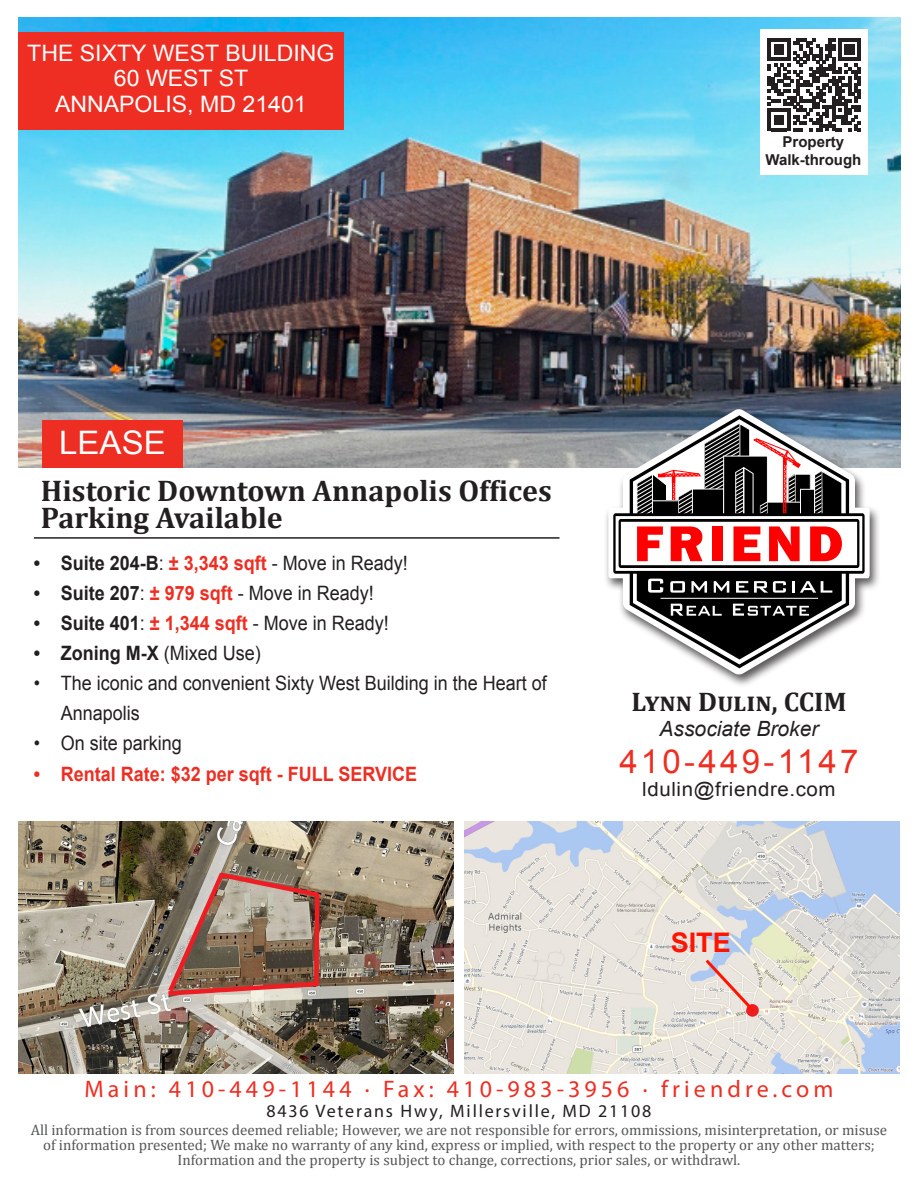
<style>
.page{position:relative;width:918px;height:1188px;background:#fff}
.page>*{position:absolute;margin:0;border:0;box-sizing:border-box;transform-origin:0 0}
.t1{font:33px "Arial";letter-spacing:.1em;color:#ee2e22}
.t2{font:32.4px "Arial";color:#fff}
.t3{font:700 30px "Cambria";color:#231f20}
.t4{font:700 27px "Cambria";color:#231f20}
.t5{font:700 27px "Arial";color:#ff1400}
.t6{font:24px "Myriad Pro";letter-spacing:.17em;color:#ee2e22}
.t7{font:22.65px "Arial";color:#fff}
.t8{font:italic 21px "Arial";color:#231f20}
.t9{font:19.8px/30px "Arial";color:#231f20;scale:.91 1}
.t10{font:700 19.8px "Arial";color:#ee2e22;scale:.91 1}
.t11{font:700 19.8px "Arial";color:#231f20;scale:.91 1}
.t12{font:19.5px "Arial";letter-spacing:.03em;color:#231f20;scale:1.05 1}
.t13{font:18px "Myriad Pro";letter-spacing:.1em;color:#231f20}
.t14{font:15px/15px "Cambria";color:#545557;text-align:center}
.t15{font:700 15px/18px "Arial";color:#231f20;text-align:center}
.s1{font-weight:700}
.s2{font-weight:700;color:#ee2e22}
.s3{font-weight:400}
</style>
<div class="page">
<img style="left:18px;top:18px;width:882px;height:450px">
<img style="left:18px;top:822px;width:436px;height:251px">
<img style="left:464px;top:822px;width:436px;height:251px">
<svg style="left:164px;top:868px;width:159px;height:130px;background:#997a6a"></svg>
<div style="left:746px;top:1004px;width:13px;height:13px;border:4px solid #ee1d23;border-radius:50%"></div>
<svg style="left:702px;top:956px;width:55px;height:59px;background:#e4cfcb"></svg>
<div style="left:604px;top:407px;width:277px;height:281px;background:#231f20;opacity:.75"></div>
<svg style="left:608px;top:409px;width:262px;height:266px"></svg>
<hr style="left:34px;top:537px;width:525px;height:2px;background:#231f20">
<div style="left:42px;top:420px;width:141px;height:48px;background:#ee2e22"></div>
<div style="left:18px;top:32px;width:326px;height:98px;background:#ee2e22"></div>
<div style="left:760px;top:30px;width:108px;height:145px;background:#fff"></div>
<svg style="left:768px;top:38px;width:93px;height:93px"></svg>
<p class="t7" style="left:27px;top:38px;width:309px">THE SIXTY WEST BUILDING</p>
<p class="t7" style="left:114px;top:64px;width:136px">60 WEST ST</p>
<p class="t7" style="left:55px;top:89px;width:253px">ANNAPOLIS, MD 21401</p>
<p class="t15" style="left:766px;top:133px;width:97px">Property<br>Walk-through</p>
<p class="t2" style="left:59px;top:422px;width:108px">LEASE</p>
<p class="t3" style="left:41px;top:472px;width:513px">Historic Downtown Annapolis Offices</p>
<p class="t3" style="left:41px;top:499px;width:244px">Parking Available</p>
<p class="t9" style="left:34px;top:548px;width:412px"><span class="s1">• Suite 204-B</span>: <span class="s2">± 3,343 sqft</span> - Move in Ready!</p>
<p class="t9" style="left:34px;top:578px;width:375px"><span class="s1">• Suite 207</span>: <span class="s2">± 979 sqft</span> - Move in Ready!</p>
<p class="t9" style="left:34px;top:608px;width:392px"><span class="s1">• Suite 401</span>: <span class="s2">± 1,344 sqft</span> - Move in Ready!</p>
<p class="t11" style="left:34px;top:640px;width:251px">• Zoning M-X <span class="s3">(Mixed Use)</span></p>
<p class="t9" style="left:61px;top:668px;width:535px;text-indent:-27px">• The iconic and convenient Sixty West Building in the Heart of<br>Annapolis</p>
<p class="t9" style="left:34px;top:728px;width:164px">• On site parking</p>
<p class="t10" style="left:34px;top:761px;width:423px">• Rental Rate: $32 per sqft - FULL SERVICE</p>
<p class="t4" style="left:632px;top:686px;width:217px">Lynn Dulin, CCIM</p>
<p class="t8" style="left:660px;top:715px;width:160px">Associate Broker</p>
<p class="t1" style="left:619px;top:740px;width:241px">410-449-1147</p>
<p class="t12" style="left:642px;top:777px;width:186px">ldulin@friendre.com</p>
<p class="t5" style="left:671px;top:924px;width:62px">SITE</p>
<p class="t6" style="left:84px;top:1074px;width:751px">Main: 410-449-1144 · Fax: 410-983-3956 · friendre.com</p>
<p class="t13" style="left:266px;top:1100px;width:387px">8436 Veterans Hwy, Millersville, MD 21108</p>
<p class="t14" style="left:31px;top:1122px;width:858px">All information is from sources deemed reliable; However, we are not responsible for errors, ommissions, misinterpretation, or misuse of information presented; We make no warranty of any kind, express or implied, with respect to the property or any other matters;<br>Information and the property is subject to change, corrections, prior sales, or withdrawl.</p>
</div>
